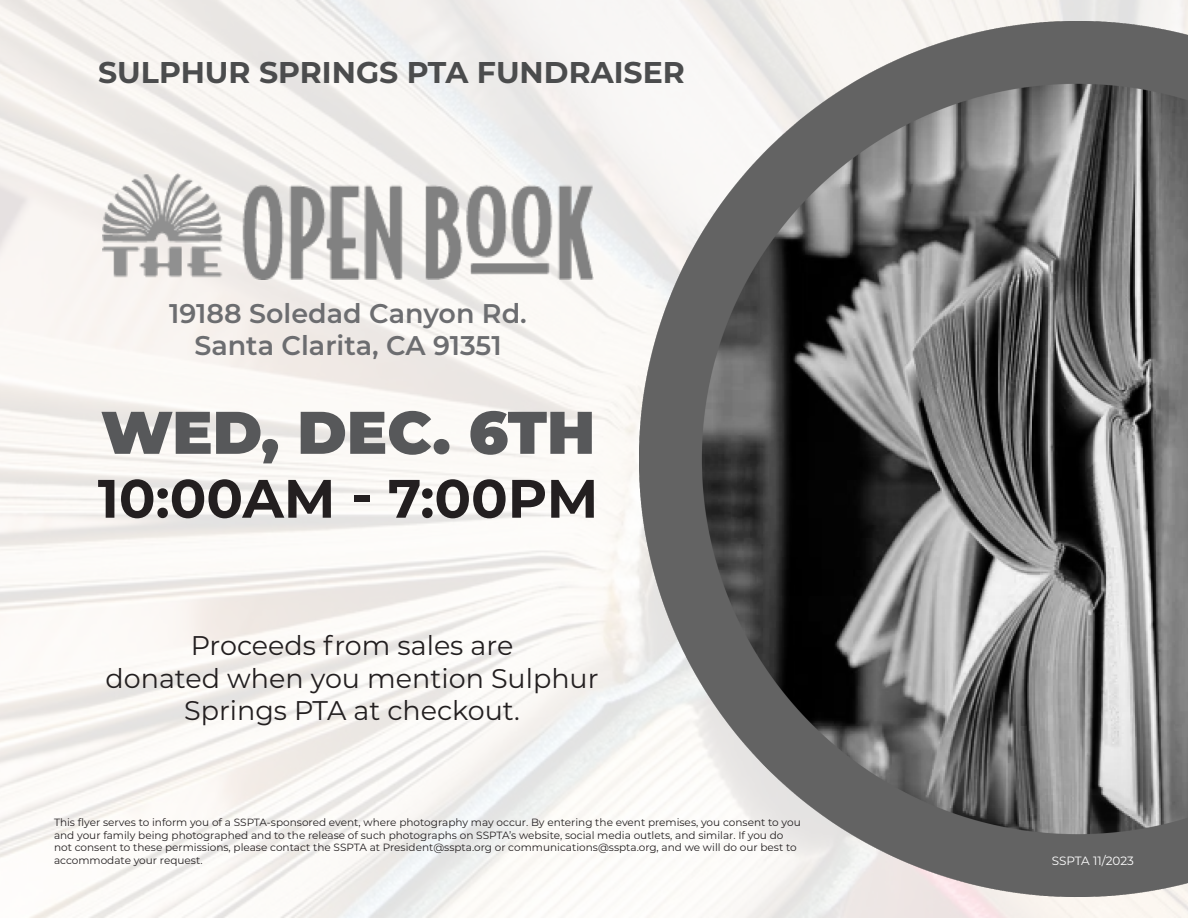
<style>
.page{position:relative;width:1188px;height:918px;background:#fff}
.page>*{position:absolute;margin:0;border:0;box-sizing:border-box;transform-origin:0 0}
.t1{font:900 60px "Montserrat";color:#57585a}
.t2{font:700 54px "Montserrat";color:#231f20}
.t3{font:700 30px "Montserrat";color:#4b4c4d}
.t4{font:27px/32.4px "Montserrat";color:#231f20;text-align:center}
.t5{font:600 27px "Montserrat";color:#6c6d70}
.t6{font:12px "Montserrat";color:#fff}
.t7{font:10.5px/12.6px "Montserrat";color:#231f20}
</style>
<div class="page">
<img style="left:0;top:0;width:1188px;height:918px">
<img style="left:640px;top:22px;width:548px;height:874px">
<img style="left:102px;top:173px;width:492px;height:107px">
<p class="t3" style="left:98px;top:51px;width:588px">SULPHUR SPRINGS PTA FUNDRAISER</p>
<p class="t5" style="left:169px;top:294px;width:359px">19188 Soledad Canyon Rd.</p>
<p class="t5" style="left:194px;top:327px;width:309px">Santa Clarita, CA 91351</p>
<p class="t1" style="left:101px;top:387px;width:496px">WED, DEC. 6TH</p>
<p class="t2" style="left:98px;top:460px;width:502px">10:00AM - 7:00PM</p>
<p class="t4" style="left:191px;top:629px;width:324px">Proceeds from sales are</p>
<p class="t4" style="left:106px;top:661px;width:495px">donated when you mention Sulphur<br>Springs PTA at checkout.</p>
<p class="t7" style="left:54px;top:816px;width:748px">This flyer serves to inform you of a SSPTA-sponsored event, where photography may occur. By entering the event premises, you consent to you and your family being photographed and to the release of such photographs on SSPTA’s website, social media outlets, and similar. If you do not consent to these permissions, please contact the SSPTA at President@sspta.org or communications@sspta.org, and we will do our best to accommodate your request.</p>
<p class="t6" style="left:1052px;top:853px;width:84px">SSPTA 11/2023</p>
</div>
